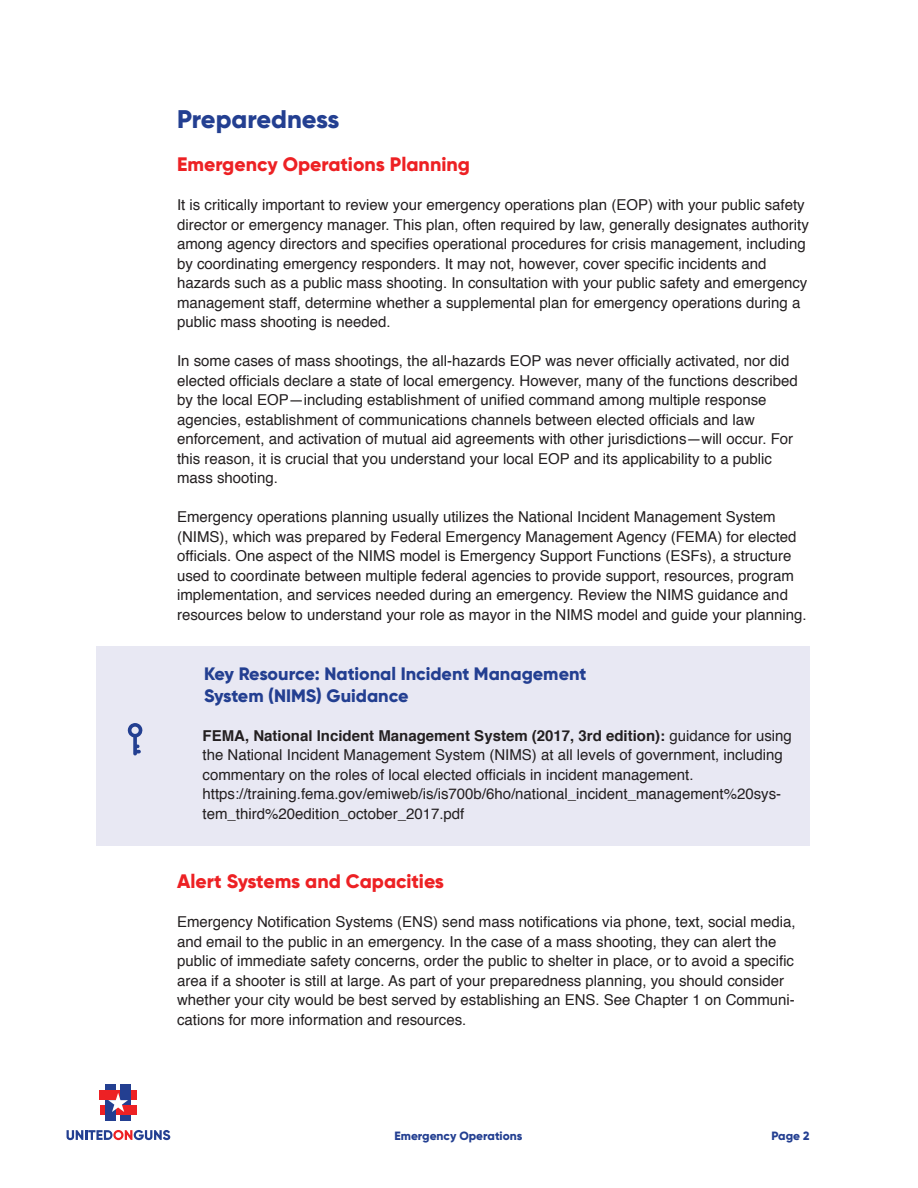
<style>
.page{position:relative;width:918px;height:1188px;background:#fff}
.page>*{position:absolute;margin:0;border:0;box-sizing:border-box;transform-origin:0 0}
.t1{font:800 25.5px "Gilroy";letter-spacing:-.005em;color:#233f91}
.t2{font:800 19.5px "Gilroy";color:#ed2124}
.t3{font:800 18px/21.6px "Gilroy";color:#233f91}
.t4{font:15px/19.5px "Helvetica";color:#231f20}
.t5{font:800 12px "Gilroy";color:#233f91}
.s1{font-weight:700}
</style>
<div class="page">
<svg style="left:118px;top:1090px;width:19px;height:10px"></svg>
<svg style="left:120px;top:1102px;width:10px;height:18px"></svg>
<div style="left:120px;top:1084px;width:10px;height:18px;background:#233f91"></div>
<div style="left:106px;top:1084px;width:10px;height:36px;background:#233f91"></div>
<div style="left:100px;top:1105px;width:37px;height:9px;background:#ed2124"></div>
<div style="left:100px;top:1090px;width:18px;height:10px;background:#ed2124"></div>
<div style="left:106px;top:1103px;width:10px;height:17px;background:#233f91"></div>
<svg style="left:108px;top:1093px;width:20px;height:19px"></svg>
<svg style="left:67px;top:1130px;width:103px;height:10px"></svg>
<div style="left:96px;top:646px;width:714px;height:199px;background:#e8e8f3"></div>
<svg style="left:128px;top:723px;width:15px;height:32px"></svg>
<h1 class="t1" style="left:177px;top:103px;width:164px">Preparedness</h1>
<h2 class="t2" style="left:177px;top:152px;width:294px">Emergency Operations Planning</h2>
<p class="t4" style="left:177px;top:196px;width:633px">It is critically important to review your emergency operations plan (EOP) with your public safety director or emergency manager. This plan, often required by law, generally designates authority among agency directors and specifies operational procedures for crisis management, including by coordinating emergency responders. It may not, however, cover specific incidents and hazards such as a public mass shooting. In consultation with your public safety and emergency management staff, determine whether a supplemental plan for emergency operations during a public mass shooting is needed.</p>
<p class="t4" style="left:177px;top:352px;width:622px">In some cases of mass shootings, the all-hazards EOP was never officially activated, nor did elected officials declare a state of local emergency. However, many of the functions described by the local EOP—including establishment of unified command among multiple response agencies, establishment of communications channels between elected officials and law enforcement, and activation of mutual aid agreements with other jurisdictions—will occur. For this reason, it is crucial that you understand your local EOP and its applicability to a public mass shooting.</p>
<p class="t4" style="left:177px;top:508px;width:631px">Emergency operations planning usually utilizes the National Incident Management System (NIMS), which was prepared by Federal Emergency Management Agency (FEMA) for elected officials. One aspect of the NIMS model is Emergency Support Functions (ESFs), a structure used to coordinate between multiple federal agencies to provide support, resources, program implementation, and services needed during an emergency. Review the NIMS guidance and resources below to understand your role as mayor in the NIMS model and guide your planning.</p>
<p class="t3" style="left:204px;top:663px;width:384px">Key Resource: National Incident Management<br>System (NIMS) Guidance</p>
<p class="t4" style="left:203px;top:726px;width:591px"><span class="s1">FEMA, National Incident Management System (2017, 3rd edition):</span> guidance for using the National Incident Management System (NIMS) at all levels of government, including commentary on the roles of local elected officials in incident management. https://training.fema.gov/emiweb/is/is700b/6ho/national_incident_management%20sys&shy;tem_third%20edition_october_2017.pdf</p>
<h2 class="t2" style="left:177px;top:869px;width:268px">Alert Systems and Capacities</h2>
<p class="t4" style="left:177px;top:913px;width:620px">Emergency Notification Systems (ENS) send mass notifications via phone, text, social media, and email to the public in an emergency. In the case of a mass shooting, they can alert the public of immediate safety concerns, order the public to shelter in place, or to avoid a specific area if a shooter is still at large. As part of your preparedness planning, you should consider whether your city would be best served by establishing an ENS. See Chapter 1 on Communi&shy;cations for more information and resources.</p>
<p class="t5" style="left:394px;top:1128px;width:129px">Emergency Operations</p>
<p class="t5" style="left:772px;top:1128px;width:40px">Page 2</p>
</div>
